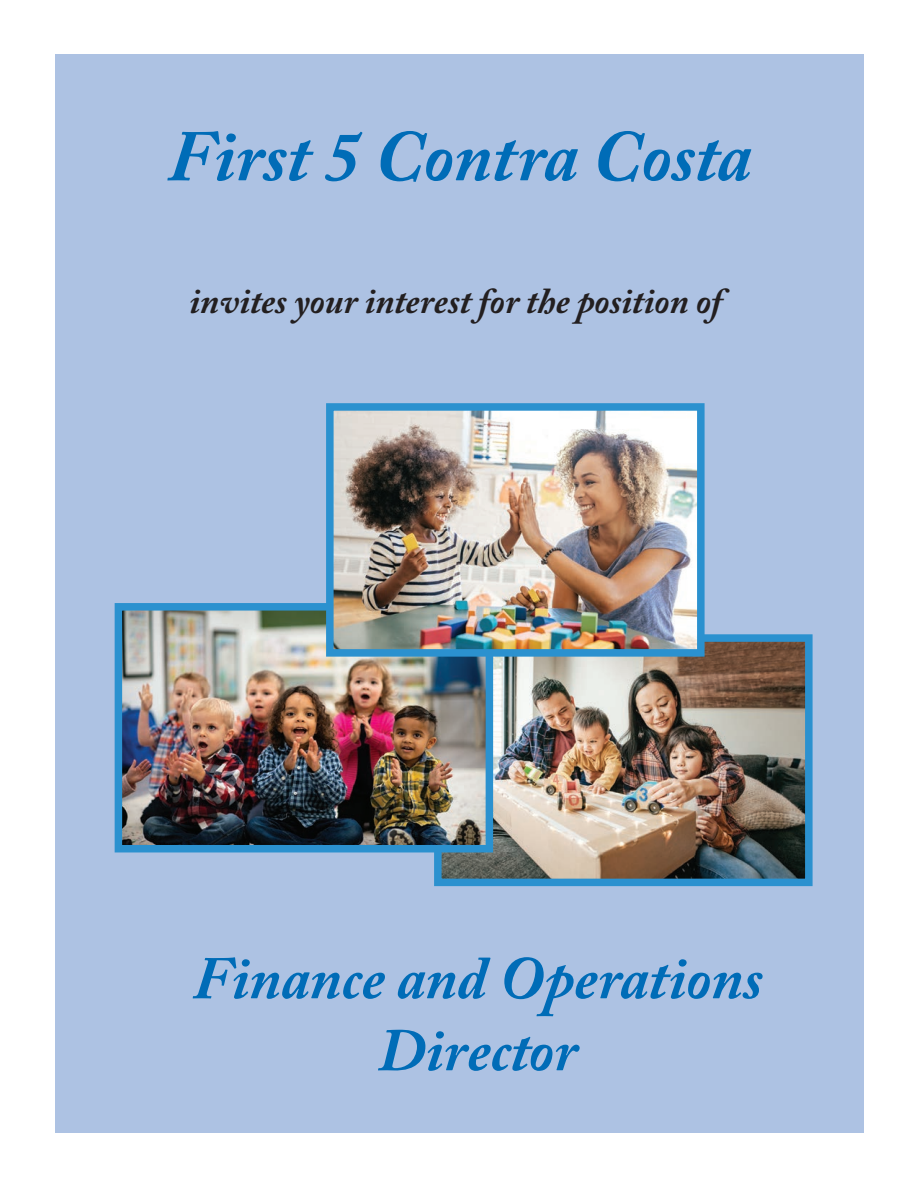
<style>
.page{position:relative;width:918px;height:1188px;background:#fff}
.page>*{position:absolute;margin:0;border:0;box-sizing:border-box;transform-origin:0 0}
.t1{font:italic 700 72px "Adobe Caslon Pro";color:#006cb7}
.t2{font:italic 700 60px/72px "Adobe Caslon Pro";color:#006cb7;text-align:center}
.t3{font:italic 700 36px "Adobe Caslon Pro";color:#231f20}
</style>
<div class="page">
<div style="left:55px;top:55px;width:809px;height:1078px;background:#adc2e3"></div>
<img style="left:443px;top:643px;width:361px;height:234px">
<div style="left:434px;top:634px;width:379px;height:252px;border:8px solid #2b91cf"></div>
<img style="left:124px;top:612px;width:360px;height:231px">
<div style="left:115px;top:603px;width:378px;height:249px;border:8px solid #2b91cf"></div>
<img style="left:335px;top:412px;width:361px;height:236px">
<div style="left:326px;top:403px;width:379px;height:254px;border:8px solid #2b91cf"></div>
<p class="t1" style="left:168px;top:113px;width:585px">First 5 Contra Costa</p>
<p class="t3" style="left:190px;top:279px;width:534px">invites your interest for the position of</p>
<p class="t2" style="left:193px;top:942px;width:571px">Finance and Operations<br>Director</p>
</div>
